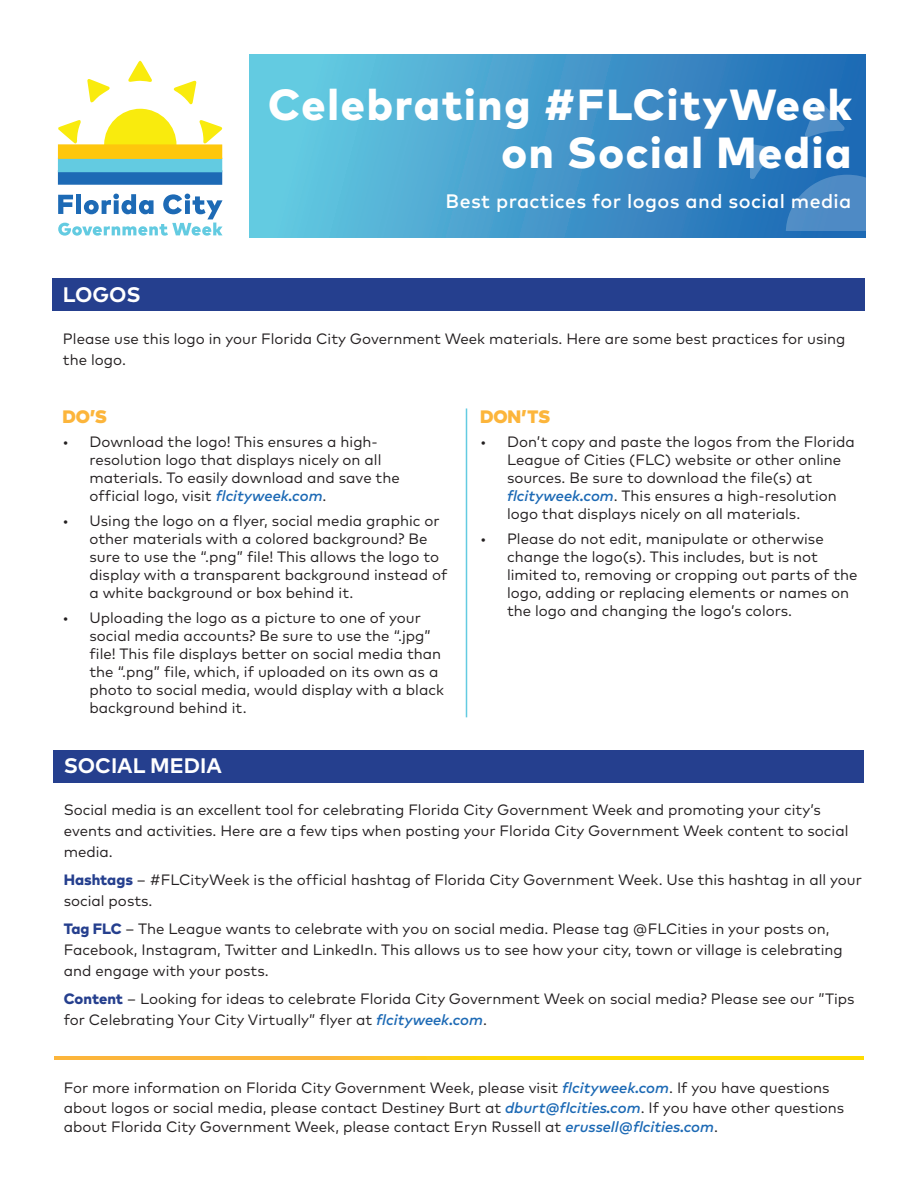
<style>
.page{position:relative;width:918px;height:1188px;background:#fff}
.page>*{position:absolute;margin:0;border:0;box-sizing:border-box;transform-origin:0 0}
.t1{font:800 43.5px/48px "Mark Pro";letter-spacing:.04em;color:#fff;text-align:right}
.t2{font:700 21px "Mark Pro";color:#fff}
.t3{font:500 19.5px "Mark Pro";letter-spacing:.02em;color:#fff}
.t4{font:900 18px "Mark Pro";color:#fcb53b}
.t5{font:15px/18px "Mark Pro";color:#231f20}
.s1{font-weight:500;font-style:italic;color:#1d6ab5}
.s2{font-weight:800;color:#253f8e}
</style>
<div class="page">
<div style="left:53px;top:279px;width:812px;height:32px;background:#253f8e"></div>
<div style="left:250px;top:54px;width:615px;height:184px;background:linear-gradient(to right,#69cee3,#1c64b2)"></div>
<svg style="left:804px;top:101px;width:41px;height:37px;background:#377dbe"></svg>
<svg style="left:750px;top:142px;width:29px;height:38px"></svg>
<svg style="left:786px;top:175px;width:79px;height:56px;background:#4686c2"></svg>
<svg style="left:58px;top:120px;width:23px;height:24px"></svg>
<svg style="left:87px;top:61px;width:136px;height:84px"></svg>
<svg style="left:58px;top:194px;width:165px;height:42px"></svg>
<div style="left:58px;top:170px;width:164px;height:15px;background:#1d6ab5"></div>
<div style="left:58px;top:158px;width:164px;height:14px;background:#63cbe1"></div>
<div style="left:58px;top:144px;width:164px;height:15px;background:#fec70c"></div>
<svg style="left:54px;top:1056px;width:810px;height:4px;background:#fdca1b"></svg>
<div style="left:53px;top:750px;width:811px;height:33px;background:#253f8e"></div>
<hr style="left:466px;top:408px;width:1px;height:309px;background:#63cbe1">
<h1 class="t1" style="left:268px;top:77px;width:585px">Celebrating #FLCityWeek on Social Media</h1>
<h3 class="t3" style="left:446px;top:187px;width:407px">Best practices for logos and social media</h3>
<h2 class="t2" style="left:63px;top:278px;width:79px">LOGOS</h2>
<p class="t5" style="left:63px;top:327px;width:784px;line-height:21px">Please use this logo in your Florida City Government Week materials. Here are some best practices for using the logo.</p>
<p class="t4" style="left:63px;top:402px;width:46px">DO’S</p>
<p class="t5" style="left:90px;top:432px;width:312px;text-indent:-27px">• Download the logo! This ensures a high&shy;resolution logo that displays nicely on all materials. To easily download and save the official logo, visit <span class="s1">flcityweek.com</span>.</p>
<p class="t5" style="left:90px;top:511px;width:360px;text-indent:-27px">• Using the logo on a flyer, social media graphic or other materials with a colored background? Be sure to use the “.png” file! This allows the logo to display with a transparent background instead of a white background or box behind it.</p>
<p class="t5" style="left:90px;top:607px;width:356px;text-indent:-27px">• Uploading the logo as a picture to one of your social media accounts? Be sure to use the “.jpg” file! This file displays better on social media than the “.png” file, which, if uploaded on its own as a photo to social media, would display with a black background behind it.</p>
<p class="t4" style="left:480px;top:402px;width:72px">DON’TS</p>
<p class="t5" style="left:507px;top:432px;width:349px;text-indent:-27px">• Don’t copy and paste the logos from the Florida League of Cities (FLC) website or other online sources. Be sure to download the file(s) at <span class="s1">flcityweek.com</span>. This ensures a high-resolution logo that displays nicely on all materials.</p>
<p class="t5" style="left:507px;top:529px;width:352px;text-indent:-27px">• Please do not edit, manipulate or otherwise change the logo(s). This includes, but is not limited to, removing or cropping out parts of the logo, adding or replacing elements or names on the logo and changing the logo’s colors.</p>
<h2 class="t2" style="left:64px;top:750px;width:160px">SOCIAL MEDIA</h2>
<p class="t5" style="left:64px;top:798px;width:786px;line-height:21px">Social media is an excellent tool for celebrating Florida City Government Week and promoting your city’s events and activities. Here are a few tips when posting your Florida City Government Week content to social media.</p>
<p class="t5" style="left:64px;top:868px;width:800px;line-height:21px"><span class="s2">Hashtags</span> – #FLCityWeek is the official hashtag of Florida City Government Week. Use this hashtag in all your social posts.</p>
<p class="t5" style="left:64px;top:917px;width:781px;line-height:21px"><span class="s2">Tag FLC</span> – The League wants to celebrate with you on social media. Please tag @FLCities in your posts on,<br>Facebook, Instagram, Twitter and LinkedIn. This allows us to see how your city, town or village is celebrating and engage with your posts.</p>
<p class="t5" style="left:64px;top:987px;width:792px;line-height:21px"><span class="s2">Content</span> – Looking for ideas to celebrate Florida City Government Week on social media? Please see our ”Tips for Celebrating Your City Virtually” flyer at <span class="s1">flcityweek.com</span>.</p>
<p class="t5" style="left:64px;top:1077px;width:782px;line-height:19.5px">For more information on Florida City Government Week, please visit <span class="s1">flcityweek.com</span>. If you have questions about logos or social media, please contact Destiney Burt at <span class="s1">dburt@flcities.com</span>. If you have other questions about Florida City Government Week, please contact Eryn Russell at <span class="s1">erussell@flcities.com</span>.</p>
</div>
